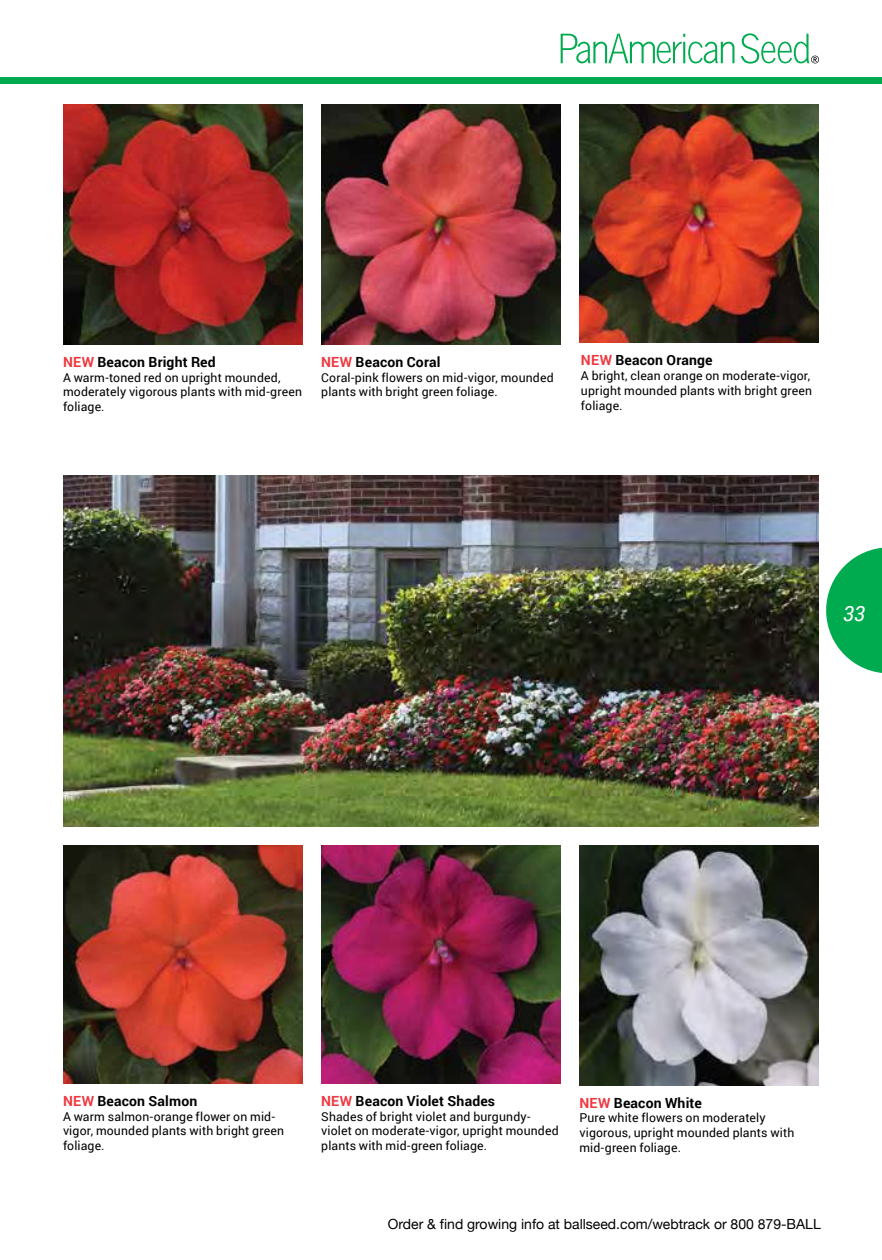
<style>
.page{position:relative;width:882px;height:1260px;background:#fff}
.page>*{position:absolute;margin:0;border:0;box-sizing:border-box;transform-origin:0 0}
.t1{font:italic 21px "Roboto";color:#fff}
.t2{font:700 14px "Roboto";letter-spacing:.01em;color:#000}
.t3{font:14px "Helvetica Neue";color:#000}
.t4{font:12.25px/14.7px "Roboto";letter-spacing:.015em;color:#000}
.s1{color:#ef373e}
</style>
<div class="page">
<svg style="left:561px;top:34px;width:174px;height:29px"></svg>
<svg style="left:741px;top:33px;width:78px;height:31px"></svg>
<div style="left:0;top:77px;width:882px;height:7px;background:#00ab4f"></div>
<svg style="left:826px;top:547px;width:56px;height:126px"></svg>
<img style="left:579px;top:105px;width:240px;height:238px">
<img style="left:579px;top:846px;width:240px;height:239px">
<img style="left:63px;top:475px;width:756px;height:352px">
<img style="left:63px;top:105px;width:240px;height:239px">
<img style="left:63px;top:846px;width:240px;height:238px">
<img style="left:321px;top:105px;width:240px;height:239px">
<img style="left:321px;top:846px;width:240px;height:238px">
<p class="t2" style="left:63px;top:352px;width:154px"><span class="s1">NEW</span> Beacon Bright Red</p>
<p class="t4" style="left:63px;top:369px;width:241px">A warm-toned red on upright mounded, moderately vigorous plants with mid-green foliage.</p>
<p class="t2" style="left:321px;top:352px;width:121px"><span class="s1">NEW</span> Beacon Coral</p>
<p class="t4" style="left:321px;top:369px;width:234px">Coral-pink flowers on mid-vigor, mounded plants with bright green foliage.</p>
<p class="t2" style="left:581px;top:351px;width:133px"><span class="s1">NEW</span> Beacon Orange</p>
<p class="t4" style="left:581px;top:368px;width:233px">A bright, clean orange on moderate-vigor, upright mounded plants with bright green foliage.</p>
<h1 class="t1" style="left:843px;top:599px;width:24px">33</h1>
<p class="t2" style="left:63px;top:1091px;width:136px"><span class="s1">NEW</span> Beacon Salmon</p>
<p class="t4" style="left:63px;top:1109px;width:223px">A warm salmon-orange flower on mid&shy;vigor, mounded plants with bright green foliage.</p>
<p class="t2" style="left:321px;top:1091px;width:175px"><span class="s1">NEW</span> Beacon Violet Shades</p>
<p class="t4" style="left:321px;top:1109px;width:239px">Shades of bright violet and burgundy&shy;violet on moderate-vigor, upright mounded plants with mid-green foliage.</p>
<p class="t2" style="left:579px;top:1093px;width:124px"><span class="s1">NEW</span> Beacon White</p>
<p class="t4" style="left:579px;top:1110px;width:216px">Pure white flowers on moderately vigorous, upright mounded plants with mid-green foliage.</p>
<p class="t3" style="left:388px;top:1213px;width:435px">Order &amp; find growing info at ballseed.com/webtrack or 800 879-BALL</p>
</div>
